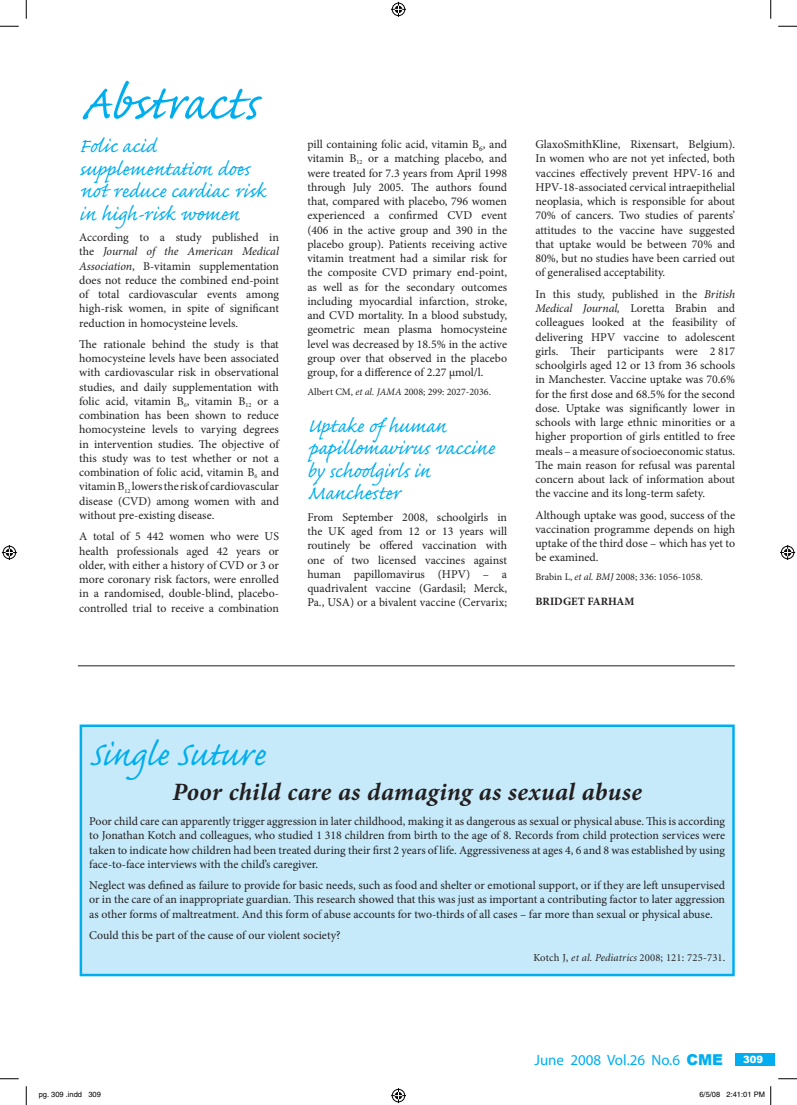
<style>
.page{position:relative;width:797px;height:1105px;background:#fff}
.page>*{position:absolute;margin:0;border:0;box-sizing:border-box;transform-origin:0 0}
.t1{font:62.5px "Caflisch Script Pro";color:#00aeef}
.t2{font:43.75px "Caflisch Script Pro";letter-spacing:-.01em;color:#00aeef}
.t3{font:25px/22.5px "Caflisch Script Pro";color:#00aeef}
.t4{font:italic 700 25px "Minion Pro";letter-spacing:.01em;color:#231f20}
.t5{font:15px "Myriad";color:#00aeef}
.t6{font:11.88px/14.2px "Minion Pro";color:#231f20;text-align:justify}
.t7{font:700 11.25px "Minion Pro";color:#231f20}
.t8{font:10.62px "Minion";letter-spacing:.015em;color:#231f20}
.t9{font:10px "Minion Pro";color:#231f20}
.t10{font:900 10px "Arial";color:#fff}
.t11{font:7.5px "Helvetica";color:#000}
.s1{font-style:italic}
.s2{font-family:"Arial";font-weight:900}
</style>
<div class="page">
<div style="left:735px;top:1053px;width:40px;height:12px;background:#00aeef"></div>
<hr style="left:78px;top:666px;width:656px;height:1px;background:#231f20">
<div style="left:81px;top:726px;width:652px;height:249px;background:#c6eafa"></div>
<div style="left:80px;top:724px;width:654px;height:252px;border:2px solid #00aeef"></div>
<svg style="left:0;top:25px;width:19px;height:2px"></svg>
<svg style="left:778px;top:25px;width:19px;height:2px"></svg>
<svg style="left:0;top:1078px;width:19px;height:1px"></svg>
<svg style="left:778px;top:1078px;width:19px;height:1px"></svg>
<svg style="left:25px;top:0;width:2px;height:19px"></svg>
<svg style="left:25px;top:1086px;width:2px;height:19px"></svg>
<svg style="left:770px;top:0;width:1px;height:19px"></svg>
<svg style="left:391px;top:2px;width:15px;height:15px"></svg>
<svg style="left:391px;top:1088px;width:15px;height:15px"></svg>
<svg style="left:2px;top:545px;width:15px;height:15px"></svg>
<svg style="left:780px;top:545px;width:15px;height:15px"></svg>
<svg style="left:770px;top:1086px;width:1px;height:19px"></svg>
<h1 class="t1" style="left:80px;top:71px;width:182px">Abstracts</h1>
<h3 class="t3" style="left:79px;top:138px;width:188px">Folic acid supplementation does not reduce cardiac risk in high-risk women</h3>
<p class="t6" style="left:79px;top:230px;width:201px">According to a study published in the <span class="s1">Journal of the American Medical Association</span>, B-vitamin supplementation does not reduce the combined end-point of total cardiovascular events among high-risk women, in spite of significant reduction in homocysteine levels.</p>
<p class="t6" style="left:79px;top:337px;width:201px">The rationale behind the study is that homocysteine levels have been associated with cardiovascular risk in observational studies, and daily supplementation with folic acid, vitamin B<sub>6</sub>, vitamin B<sub>12</sub> or a combination has been shown to reduce homocysteine levels to varying degrees in intervention studies. The objective of this study was to test whether or not a combination of folic acid, vitamin B<sub>6</sub> and vitamin B<sub>12</sub> lowers the risk of cardiovascular disease (CVD) among women with and without pre-existing disease.</p>
<p class="t6" style="left:79px;top:529px;width:201px">A total of 5 442 women who were US health professionals aged 42 years or older, with either a history of CVD or 3 or more coronary risk factors, were enrolled in a randomised, double-blind, placebo&shy;controlled trial to receive a combination</p>
<p class="t6" style="left:307px;top:137px;width:201px">pill containing folic acid, vitamin B<sub>6</sub>, and vitamin B<sub>12</sub> or a matching placebo, and were treated for 7.3 years from April 1998 through July 2005. The authors found that, compared with placebo, 796 women experienced a confirmed CVD event (406 in the active group and 390 in the placebo group). Patients receiving active vitamin treatment had a similar risk for the composite CVD primary end-point, as well as for the secondary outcomes including myocardial infarction, stroke, and CVD mortality. In a blood substudy, geometric mean plasma homocysteine level was decreased by 18.5% in the active group over that observed in the placebo group, for a difference of 2.27 µmol/l.</p>
<p class="t9" style="left:307px;top:385px;width:185px">Albert CM, <span class="s1">et al. JAMA</span> 2008; 299: 2027-2036.</p>
<h3 class="t3" style="left:307px;top:417px;width:189px">Uptake of human papillomavirus vaccine by schoolgirls in<br>Manchester</h3>
<p class="t6" style="left:307px;top:510px;width:201px">From September 2008, schoolgirls in the UK aged from 12 or 13 years will routinely be offered vaccination with one of two licensed vaccines against human papillomavirus (HPV) – a quadrivalent vaccine (Gardasil; Merck, Pa., USA) or a bivalent vaccine (Cervarix;</p>
<p class="t6" style="left:535px;top:137px;width:201px">GlaxoSmithKline, Rixensart, Belgium).<br>In women who are not yet infected, both vaccines effectively prevent HPV-16 and HPV-18-associated cervical intraepithelial neoplasia, which is responsible for about 70% of cancers. Two studies of parents’ attitudes to the vaccine have suggested that uptake would be between 70% and 80%, but no studies have been carried out of generalised acceptability.</p>
<p class="t6" style="left:535px;top:287px;width:201px">In this study, published in the <span class="s1">British Medical Journal,</span> Loretta Brabin and colleagues looked at the feasibility of delivering HPV vaccine to adolescent girls. Their participants were 2 817 schoolgirls aged 12 or 13 from 36 schools in Manchester. Vaccine uptake was 70.6% for the first dose and 68.5% for the second dose. Uptake was significantly lower in schools with large ethnic minorities or a higher proportion of girls entitled to free meals – a measure of socioeconomic status.<br>The main reason for refusal was parental concern about lack of information about the vaccine and its long-term safety.</p>
<p class="t6" style="left:535px;top:508px;width:201px">Although uptake was good, success of the vaccination programme depends on high uptake of the third dose – which has yet to be examined.</p>
<p class="t9" style="left:535px;top:571px;width:169px">Brabin L, <span class="s1">et al. BMJ</span> 2008; 336: 1056-1058.</p>
<p class="t7" style="left:535px;top:593px;width:100px">BRIDGET FARHAM</p>
<h2 class="t2" style="left:89px;top:732px;width:177px">Single Suture</h2>
<h3 class="t4" style="left:172px;top:774px;width:471px">Poor child care as damaging as sexual abuse</h3>
<p class="t6" style="left:89px;top:814px;width:637px">Poor child care can apparently trigger aggression in later childhood, making it as dangerous as sexual or physical abuse. This is according to Jonathan Kotch and colleagues, who studied 1 318 children from birth to the age of 8. Records from child protection services were taken to indicate how children had been treated during their first 2 years of life. Aggressiveness at ages 4, 6 and 8 was established by using face-to-face interviews with the child’s caregiver.</p>
<p class="t6" style="left:89px;top:878px;width:637px">Neglect was defined as failure to provide for basic needs, such as food and shelter or emotional support, or if they are left unsupervised or in the care of an inappropriate guardian. This research showed that this was just as important a contributing factor to later aggression as other forms of maltreatment. And this form of abuse accounts for two-thirds of all cases – far more than sexual or physical abuse.</p>
<p class="t6" style="left:89px;top:928px;width:253px">Could this be part of the cause of our violent society?</p>
<p class="t8" style="left:533px;top:952px;width:193px">Kotch J, <span class="s1">et al. Pediatrics</span> 2008; 121: 725-731.</p>
<p class="t5" style="left:534px;top:1052px;width:190px">June 2008 Vol.26 No.6 <span class="s2">CME</span></p>
<p class="t10" style="left:743px;top:1054px;width:22px">309</p>
<p class="t11" style="left:39px;top:1090px;width:64px">pg. 309 .indd 309</p>
<p class="t11" style="left:699px;top:1090px;width:67px">6/5/08 2:41:01 PM</p>
</div>
